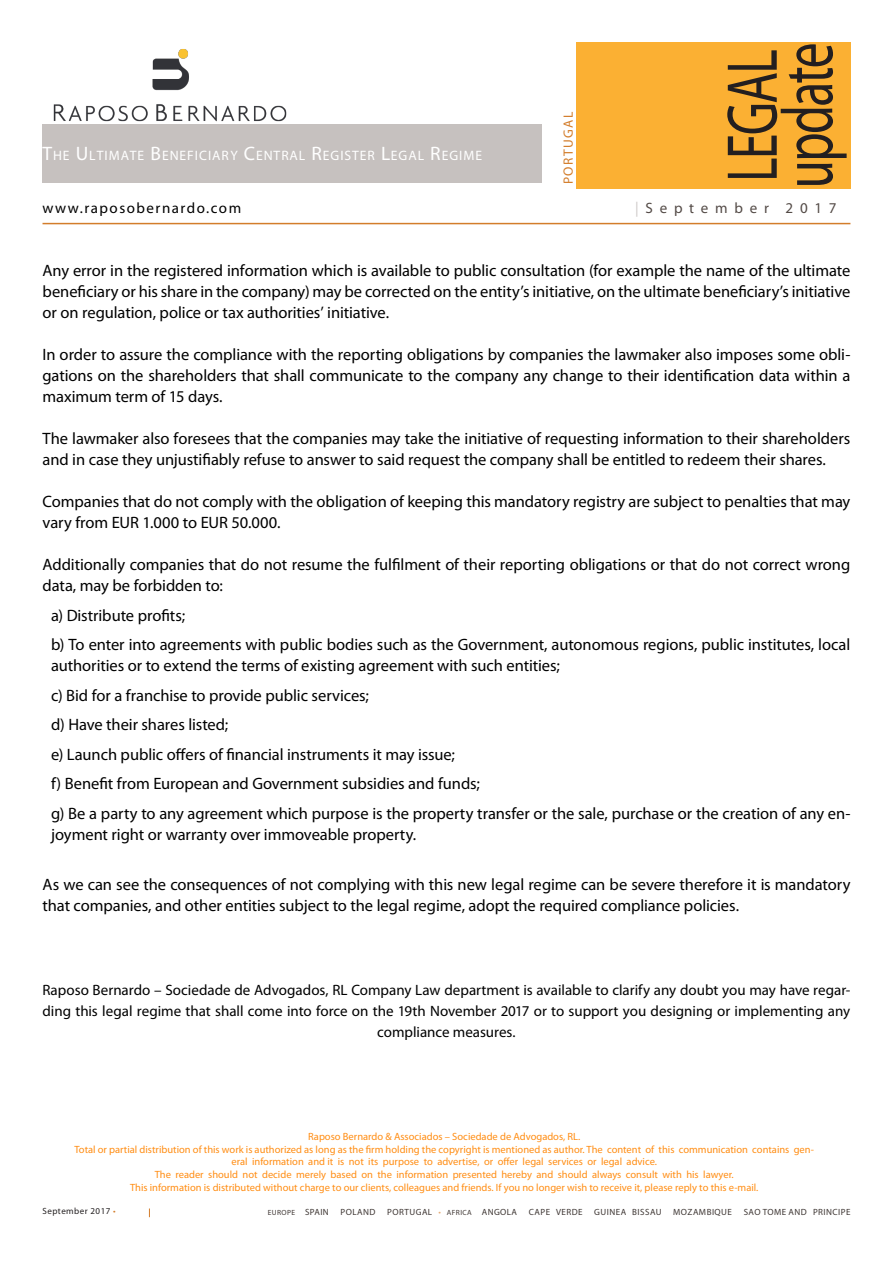
<style>
.page{position:relative;width:893px;height:1263px;background:#fff}
.page>*{position:absolute;margin:0;border:0;box-sizing:border-box;transform-origin:0 0}
.t1{font:72.6px/55.5px "Myriad Pro";letter-spacing:-.03em;color:#231f20;scale:.71 1}
.TEXTO{font:16.5px/21px "Myriad Pro";letter-spacing:-.005em;color:#000}
.TEXTO-2{font:15px/21px "Myriad Pro";color:#000;text-align:center}
.TEXTO-3{font:15px "Myriad Pro";letter-spacing:.1em;color:#000}
.t2{font:15px "Myriad Pro";letter-spacing:.45em;color:#534a46}
.t3{font:13.65px "Myriad Pro";letter-spacing:.07em;color:#fff}
.t4{font:13.5px "Myriad Pro";letter-spacing:.1em;color:#d37d2b}
.t5{font:10.5px/12.6px "Myriad Pro";color:#ff8d13;text-align:center}
.t6{font:9px "Myriad Pro";letter-spacing:.05em;color:#3f3734}
.t7{font:9px "Myriad Pro";letter-spacing:.05em;color:#231f20}
.t8{font:7.5px "Myriad Pro";letter-spacing:.05em;color:#3f3734}
.s1{font-size:19.5px}
.s2{color:#cec9c8}
.s3{color:#d37d2b}
.s4{font-size:9px}
.s5{color:#e6ac77}
.s6{font-size:7.5px}
</style>
<div class="page">
<div style="left:43px;top:124px;width:499px;height:59px;background:#c6c1bf"></div>
<hr style="left:43px;top:223px;width:807px;height:1px;background:#d37d2b">
<img style="left:53px;top:49px;width:234px;height:73px">
<div style="left:576px;top:43px;width:274px;height:146px;background:#fbb033"></div>
<p class="t3" style="left:43px;top:147px;width:441px"><span class="s1">T</span>HE <span class="s1">U</span>LTIMATE <span class="s1">B</span>ENEFICIARY <span class="s1">C</span>ENTRAL <span class="s1">R</span>EGISTER <span class="s1">L</span>EGAL <span class="s1">R</span>EGIME</p>
<p class="t4" style="left:560px;top:184px;width:74px;rotate:-90deg">PORTUGAL</p>
<h1 class="t1" style="left:723px;top:189px;width:207px;rotate:-90deg">LEGAL update</h1>
<p class="TEXTO-3" style="left:43px;top:198px;width:200px">www.raposobernardo.com</p>
<p class="t2" style="left:635px;top:199px;width:203px"><span class="s2">|</span>September 2017</p>
<p class="TEXTO" style="left:43px;top:260px;width:809px;text-align:justify">Any error in the registered information which is available to public consultation (for example the name of the ultimate beneficiary or his share in the company) may be corrected on the entity’s initiative, on the ultimate beneficiary’s initiative or on regulation, police or tax authorities’ initiative.</p>
<p class="TEXTO" style="left:43px;top:344px;width:809px;text-align:justify">In order to assure the compliance with the reporting obligations by companies the lawmaker also imposes some obli&shy;gations on the shareholders that shall communicate to the company any change to their identification data within a maximum term of 15 days.</p>
<p class="TEXTO" style="left:43px;top:428px;width:809px">The lawmaker also foresees that the companies may take the initiative of requesting information to their shareholders and in case they unjustifiably refuse to answer to said request the company shall be entitled to redeem their shares.</p>
<p class="TEXTO" style="left:43px;top:491px;width:809px">Companies that do not comply with the obligation of keeping this mandatory registry are subject to penalties that may vary from EUR 1.000 to EUR 50.000.</p>
<p class="TEXTO" style="left:43px;top:554px;width:809px">Additionally companies that do not resume the fulfilment of their reporting obligations or that do not correct wrong data, may be forbidden to:</p>
<p class="TEXTO" style="left:51px;top:604px;width:136px">a) Distribute profits;</p>
<p class="TEXTO" style="left:51px;top:634px;width:801px">b) To enter into agreements with public bodies such as the Government, autonomous regions, public institutes, local authorities or to extend the terms of existing agreement with such entities;</p>
<p class="TEXTO" style="left:51px;top:684px;width:319px">c) Bid for a franchise to provide public services;</p>
<p class="TEXTO" style="left:51px;top:714px;width:179px">d) Have their shares listed;</p>
<p class="TEXTO" style="left:51px;top:743px;width:405px">e) Launch public offers of financial instruments it may issue;</p>
<p class="TEXTO" style="left:51px;top:773px;width:430px">f) Benefit from European and Government subsidies and funds;</p>
<p class="TEXTO" style="left:51px;top:802px;width:801px">g) Be a party to any agreement which purpose is the property transfer or the sale, purchase or the creation of any en&shy;joyment right or warranty over immoveable property.</p>
<p class="TEXTO" style="left:43px;top:874px;width:809px">As we can see the consequences of not complying with this new legal regime can be severe therefore it is mandatory that companies, and other entities subject to the legal regime, adopt the required compliance policies.</p>
<p class="TEXTO-2" style="left:43px;top:979px;width:809px">Raposo Bernardo – Sociedade de Advogados, RL Company Law department is available to clarify any doubt you may have regar&shy;ding this legal regime that shall come into force on the 19th November 2017 or to support you designing or implementing any compliance measures.</p>
<p class="t5" style="left:308px;top:1130px;width:274px">Raposo Bernardo &amp; Associados – Sociedade de Advogados, RL.</p>
<p class="t5" style="left:74px;top:1143px;width:741px">Total or partial distribution of this work is authorized as long as the firm holding the copyright is mentioned as author. The content of this communication contains gen&shy;eral information and it is not its purpose to advertise, or offer legal services or legal advice.</p>
<p class="t5" style="left:155px;top:1168px;width:580px">The reader should not decide merely based on the information presented hereby and should always consult with his lawyer.</p>
<p class="t5" style="left:130px;top:1180px;width:630px">This information is distributed without charge to our clients, colleagues and friends. If you no longer wish to receive it, please reply to this e-mail.</p>
<p class="t7" style="left:43px;top:1205px;width:75px">September 2017 <span class="s3">•</span></p>
<p class="t8" style="left:268px;top:1208px;width:62px">EUROPE <span class="s4">SPAIN</span></p>
<p class="t6" style="left:341px;top:1207px;width:36px">POLAND</p>
<p class="t6" style="left:387px;top:1207px;width:131px">PORTUGAL <span class="s5">•</span> <span class="s6">AFRICA</span> ANGOLA</p>
<p class="t6" style="left:529px;top:1207px;width:55px">CAPE VERDE</p>
<p class="t6" style="left:594px;top:1207px;width:69px">GUINEA BISSAU</p>
<p class="t6" style="left:673px;top:1207px;width:60px">MOZAMBIQUE</p>
<p class="t6" style="left:744px;top:1207px;width:108px">SAO TOME AND PRINCIPE</p>
</div>
